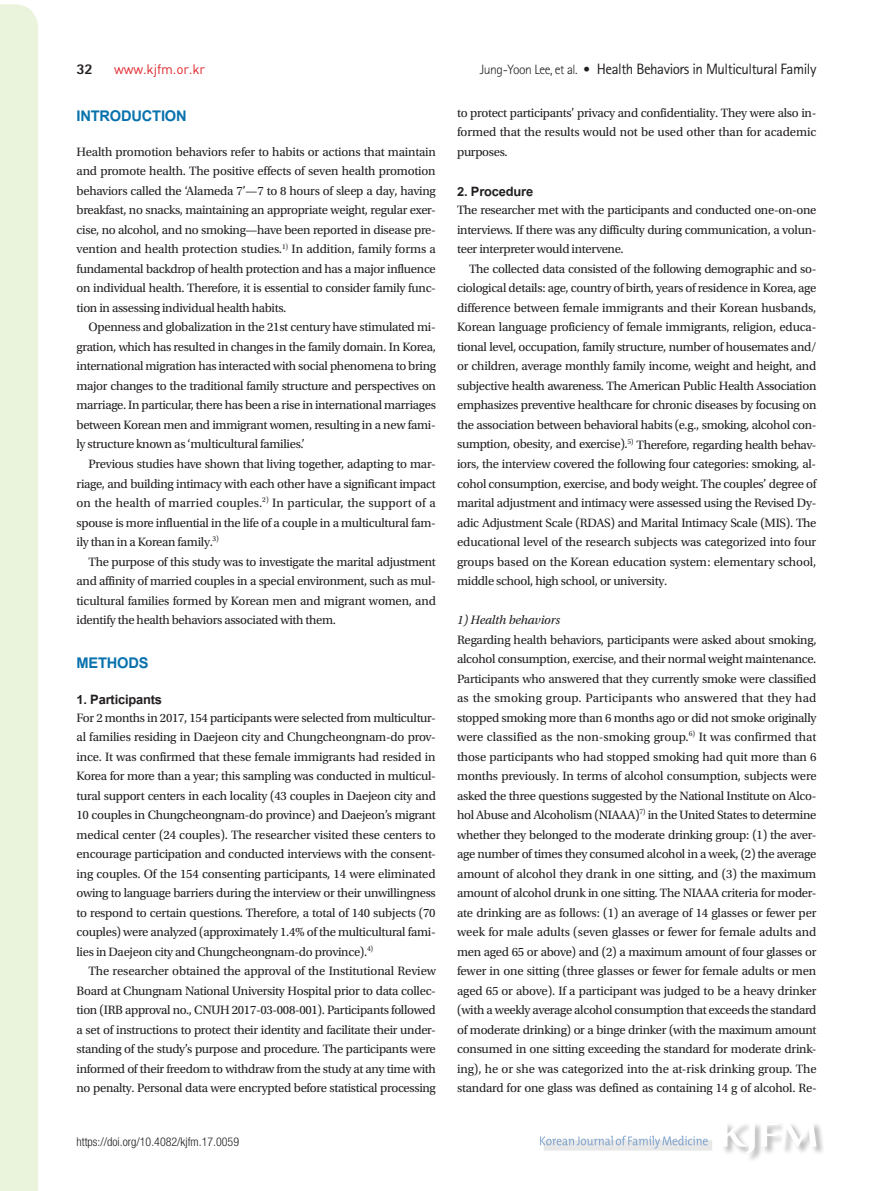
<style>
.page{position:relative;width:893px;height:1191px;background:#fff}
.page>*{position:absolute;margin:0;border:0;box-sizing:border-box;transform-origin:0 0}
.t1{font:700 20.4px "Utsaah";letter-spacing:-.01em;color:#0872ad}
.t2{font:700 18px "Utsaah";letter-spacing:-.01em;color:#231f20}
.t3{font:15px "Rotis Sans Serif Std";letter-spacing:-.03em;color:#231f20}
.t4{font:800 15px "Rotis Sans Serif Std";color:#231f20}
.t5{font:13.5px "Dinreg";letter-spacing:-.01em;color:#e02a30}
.t6{font:12.75px/19.5px "Utopia Std";letter-spacing:-.025em;color:#231f20;text-align:justify}
.t7{font:italic 12.75px "Utopia Std";letter-spacing:-.01em;color:#231f20}
.t8{font:300 condensed 12px "Helvetica Neue LT Std";color:#231f20}
.s1{font-weight:300;font-size:13.5px}
</style>
<div class="page">
<div style="left:0;top:4px;width:38px;height:1187px;background:#eaf3dc"></div>
<div style="left:721px;top:1122px;width:104px;height:40px;background:#231f20;opacity:.3"></div>
<svg style="left:722px;top:1122px;width:94px;height:32px"></svg>
<div style="left:544px;top:1140px;width:168px;height:10px;background:#e8e8e9"></div>
<svg style="left:540px;top:1135px;width:168px;height:13px"></svg>
<p class="t4" style="left:77px;top:60px;width:18px">32</p>
<p class="t5" style="left:114px;top:61px;width:93px">www.kjfm.or.kr</p>
<p class="t3" style="left:480px;top:60px;width:338px"><span class="s1">Jung-Yoon Lee, et al. •</span> Health Behaviors in Multicultural Family</p>
<h1 class="t1" style="left:77px;top:106px;width:112px">INTRODUCTION</h1>
<p class="t6" style="left:77px;top:142px;width:361px">Health promotion behaviors refer to habits or actions that maintain and promote health. The positive effects of seven health promotion behaviors called the ‘Alameda 7’—7 to 8 hours of sleep a day, having breakfast, no snacks, maintaining an appropriate weight, regular exer&shy;cise, no alcohol, and no smoking—have been reported in disease pre&shy;vention and health protection studies.<sup>1)</sup> In addition, family forms a fundamental backdrop of health protection and has a major influence on individual health. Therefore, it is essential to consider family func&shy;tion in assessing individual health habits.</p>
<p class="t6" style="left:77px;top:318px;width:361px;text-indent:12px">Openness and globalization in the 21st century have stimulated mi&shy;gration, which has resulted in changes in the family domain. In Korea, international migration has interacted with social phenomena to bring major changes to the traditional family structure and perspectives on marriage. In particular, there has been a rise in international marriages between Korean men and immigrant women, resulting in a new fami&shy;ly structure known as ‘multicultural families.’</p>
<p class="t6" style="left:77px;top:454px;width:361px;text-indent:12px">Previous studies have shown that living together, adapting to mar&shy;riage, and building intimacy with each other have a significant impact on the health of married couples.<sup>2)</sup> In particular, the support of a spouse is more influential in the life of a couple in a multicultural fam&shy;ily than in a Korean family.<sup>3)</sup></p>
<p class="t6" style="left:77px;top:552px;width:361px;text-indent:12px">The purpose of this study was to investigate the marital adjustment and affinity of married couples in a special environment, such as mul&shy;ticultural families formed by Korean men and migrant women, and identify the health behaviors associated with them.</p>
<h1 class="t1" style="left:77px;top:652px;width:74px">METHODS</h1>
<h2 class="t2" style="left:77px;top:690px;width:87px">1. Participants</h2>
<p class="t6" style="left:77px;top:708px;width:361px">For 2 months in 2017, 154 participants were selected from multicultur&shy;al families residing in Daejeon city and Chungcheongnam-do prov&shy;ince. It was confirmed that these female immigrants had resided in Korea for more than a year; this sampling was conducted in multicul&shy;tural support centers in each locality (43 couples in Daejeon city and 10 couples in Chungcheongnam-do province) and Daejeon’s migrant medical center (24 couples). The researcher visited these centers to encourage participation and conducted interviews with the consent&shy;ing couples. Of the 154 consenting participants, 14 were eliminated owing to language barriers during the interview or their unwillingness to respond to certain questions. Therefore, a total of 140 subjects (70 couples) were analyzed (approximately 1.4% of the multicultural fami&shy;lies in Daejeon city and Chungcheongnam-do province).<sup>4)</sup></p>
<p class="t6" style="left:77px;top:961px;width:361px;text-indent:12px">The researcher obtained the approval of the Institutional Review Board at Chungnam National University Hospital prior to data collec&shy;tion (IRB approval no., CNUH 2017-03-008-001). Participants followed a set of instructions to protect their identity and facilitate their under&shy;standing of the study’s purpose and procedure. The participants were informed of their freedom to withdraw from the study at any time with no penalty. Personal data were encrypted before statistical processing</p>
<p class="t8" style="left:77px;top:1134px;width:164px">https://doi.org/10.4082/kjfm.17.0059</p>
<p class="t6" style="left:457px;top:103px;width:361px">to protect participants’ privacy and confidentiality. They were also in&shy;formed that the results would not be used other than for academic purposes.</p>
<h2 class="t2" style="left:457px;top:183px;width:78px">2. Procedure</h2>
<p class="t6" style="left:457px;top:201px;width:361px">The researcher met with the participants and conducted one-on-one interviews. If there was any difficulty during communication, a volun&shy;teer interpreter would intervene.</p>
<p class="t6" style="left:457px;top:259px;width:361px;text-indent:12px">The collected data consisted of the following demographic and so&shy;ciological details: age, country of birth, years of residence in Korea, age difference between female immigrants and their Korean husbands, Korean language proficiency of female immigrants, religion, educa&shy;tional level, occupation, family structure, number of housemates and/ or children, average monthly family income, weight and height, and subjective health awareness. The American Public Health Association emphasizes preventive healthcare for chronic diseases by focusing on the association between behavioral habits (e.g., smoking, alcohol con&shy;sumption, obesity, and exercise).<sup>5)</sup> Therefore, regarding health behav&shy;iors, the interview covered the following four categories: smoking, al&shy;cohol consumption, exercise, and body weight. The couples’ degree of marital adjustment and intimacy were assessed using the Revised Dy&shy;adic Adjustment Scale (RDAS) and Marital Intimacy Scale (MIS). The educational level of the research subjects was categorized into four groups based on the Korean education system: elementary school, middle school, high school, or university.</p>
<p class="t7" style="left:457px;top:613px;width:104px">1) Health behaviors</p>
<p class="t6" style="left:457px;top:630px;width:361px">Regarding health behaviors, participants were asked about smoking, alcohol consumption, exercise, and their normal weight maintenance.<br>Participants who answered that they currently smoke were classified as the smoking group. Participants who answered that they had stopped smoking more than 6 months ago or did not smoke originally were classified as the non-smoking group.<sup>6)</sup> It was confirmed that those participants who had stopped smoking had quit more than 6 months previously. In terms of alcohol consumption, subjects were asked the three questions suggested by the National Institute on Alco&shy;hol Abuse and Alcoholism (NIAAA)<sup>7)</sup> in the United States to determine whether they belonged to the moderate drinking group: (1) the aver&shy;age number of times they consumed alcohol in a week, (2) the average amount of alcohol they drank in one sitting, and (3) the maximum amount of alcohol drunk in one sitting. The NIAAA criteria for moder&shy;ate drinking are as follows: (1) an average of 14 glasses or fewer per week for male adults (seven glasses or fewer for female adults and men aged 65 or above) and (2) a maximum amount of four glasses or fewer in one sitting (three glasses or fewer for female adults or men aged 65 or above). If a participant was judged to be a heavy drinker (with a weekly average alcohol consumption that exceeds the standard of moderate drinking) or a binge drinker (with the maximum amount consumed in one sitting exceeding the standard for moderate drink&shy;ing), he or she was categorized into the at-risk drinking group. The standard for one glass was defined as containing 14 g of alcohol. Re-</p>
</div>
